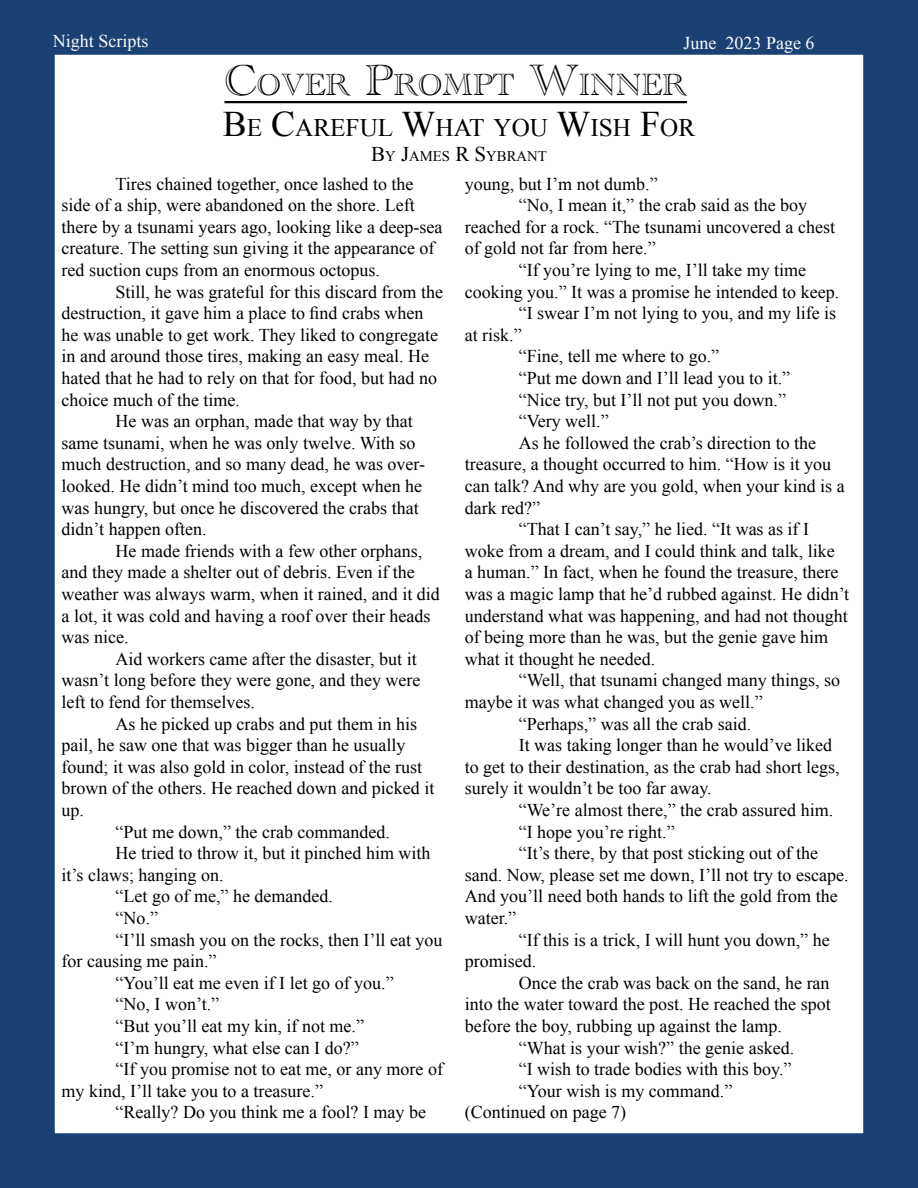
<style>
.page{position:relative;width:918px;height:1188px;background:#1a4174}
.page>*{position:absolute;margin:0;border:0;box-sizing:border-box;transform-origin:0 0}
.t1{font:31.5px "Academy Engraved Let Plain";color:#000}
.t2{font:25.2px "Times New Roman";color:#000}
.t3{font:18px/21.6px "Times New Roman";color:#000}
.t4{font:18px "Times New Roman";color:#fbfbfb}
.t5{font:14.7px "Times New Roman";color:#000}
.s1{font-size:45px}
.s2{font-size:36px}
.s3{font-size:21px}
</style>
<div class="page">
<div style="left:53px;top:53px;width:812px;height:1082px;background:#fff;border:2px solid #1a4174"></div>
<hr style="left:224px;top:101px;width:463px;height:2px;background:#000">
<p class="t4" style="left:53px;top:29px;width:97px">Night Scripts</p>
<p class="t4" style="left:684px;top:30px;width:132px">June 2023 Page 6</p>
<h1 class="t1" style="left:224px;top:62px;width:464px"><span class="s1">C</span>OVER <span class="s1">P</span>ROMPT <span class="s1">W</span>INNER</h1>
<h2 class="t2" style="left:223px;top:111px;width:474px"><span class="s2">B</span>E <span class="s2">C</span>AREFUL <span class="s2">W</span>HAT YOU <span class="s2">W</span>ISH <span class="s2">F</span>OR</h2>
<p class="t5" style="left:371px;top:146px;width:177px"><span class="s3">B</span>Y <span class="s3">J</span>AMES <span class="s3">R S</span> YBRANT</p>
<p class="t3" style="left:62px;top:173px;width:382px;text-indent:54px">Tires chained together, once lashed to the side of a ship, were abandoned on the shore. Left there by a tsunami years ago, looking like a deep-sea creature. The setting sun giving it the appearance of red suction cups from an enormous octopus.</p>
<p class="t3" style="left:116px;top:281px;width:329px">Still, he was grateful for this discard from the</p>
<p class="t3" style="left:62px;top:302px;width:363px">destruction, it gave him a place to find crabs when</p>
<p class="t3" style="left:62px;top:324px;width:378px">he was unable to get work. They liked to congregate</p>
<p class="t3" style="left:62px;top:345px;width:369px">in and around those tires, making an easy meal. He</p>
<p class="t3" style="left:62px;top:367px;width:377px">hated that he had to rely on that for food, but had no</p>
<p class="t3" style="left:62px;top:389px;width:180px">choice much of the time.</p>
<p class="t3" style="left:116px;top:410px;width:299px">He was an orphan, made that way by that</p>
<p class="t3" style="left:62px;top:432px;width:355px">same tsunami, when he was only twelve. With so</p>
<p class="t3" style="left:62px;top:453px;width:365px">much destruction, and so many dead, he was over-</p>
<p class="t3" style="left:62px;top:475px;width:362px">looked. He didn’t mind too much, except when he</p>
<p class="t3" style="left:62px;top:497px;width:359px">was hungry, but once he discovered the crabs that</p>
<p class="t3" style="left:62px;top:518px;width:147px">didn’t happen often.</p>
<p class="t3" style="left:116px;top:540px;width:308px">He made friends with a few other orphans,</p>
<p class="t3" style="left:62px;top:561px;width:355px">and they made a shelter out of debris. Even if the</p>
<p class="t3" style="left:62px;top:583px;width:380px">weather was always warm, when it rained, and it did</p>
<p class="t3" style="left:62px;top:605px;width:370px">a lot, it was cold and having a roof over their heads</p>
<p class="t3" style="left:62px;top:626px;width:68px">was nice.</p>
<p class="t3" style="left:116px;top:648px;width:303px">Aid workers came after the disaster, but it</p>
<p class="t3" style="left:62px;top:669px;width:361px">wasn’t long before they were gone, and they were</p>
<p class="t3" style="left:62px;top:691px;width:195px">left to fend for themselves.</p>
<p class="t3" style="left:116px;top:713px;width:303px">As he picked up crabs and put them in his</p>
<p class="t3" style="left:62px;top:734px;width:345px">pail, he saw one that was bigger than he usually</p>
<p class="t3" style="left:62px;top:756px;width:362px">found; it was also gold in color, instead of the rust</p>
<p class="t3" style="left:62px;top:777px;width:374px">brown of the others. He reached down and picked it</p>
<p class="t3" style="left:62px;top:799px;width:24px">up.</p>
<p class="t3" style="left:116px;top:821px;width:276px">“Put me down,” the crab commanded.</p>
<p class="t3" style="left:116px;top:842px;width:317px">He tried to throw it, but it pinched him with</p>
<p class="t3" style="left:62px;top:864px;width:163px">it’s claws; hanging on.</p>
<p class="t3" style="left:116px;top:885px;width:219px">“Let go of me,” he demanded.</p>
<p class="t3" style="left:116px;top:907px;width:44px">“No.”</p>
<p class="t3" style="left:116px;top:929px;width:328px">“I’ll smash you on the rocks, then I’ll eat you</p>
<p class="t3" style="left:62px;top:950px;width:156px">for causing me pain.”</p>
<p class="t3" style="left:116px;top:972px;width:280px">“You’ll eat me even if I let go of you.”</p>
<p class="t3" style="left:116px;top:993px;width:105px">“No, I won’t.”</p>
<p class="t3" style="left:116px;top:1015px;width:250px">“But you’ll eat my kin, if not me.”</p>
<p class="t3" style="left:116px;top:1037px;width:245px">“I’m hungry, what else can I do?”</p>
<p class="t3" style="left:116px;top:1058px;width:329px">“If you promise not to eat me, or any more of</p>
<p class="t3" style="left:62px;top:1080px;width:263px">my kind, I’ll take you to a treasure.”</p>
<p class="t3" style="left:116px;top:1101px;width:312px">“Really? Do you think me a fool? I may be</p>
<p class="t3" style="left:465px;top:173px;width:194px">young, but I’m not dumb.”</p>
<p class="t3" style="left:519px;top:194px;width:290px">“No, I mean it,” the crab said as the boy</p>
<p class="t3" style="left:465px;top:216px;width:372px">reached for a rock. “The tsunami uncovered a chest</p>
<p class="t3" style="left:465px;top:237px;width:192px">of gold not far from here.”</p>
<p class="t3" style="left:519px;top:259px;width:289px">“If you’re lying to me, I’ll take my time</p>
<p class="t3" style="left:465px;top:281px;width:376px">cooking you.” It was a promise he intended to keep.</p>
<p class="t3" style="left:519px;top:302px;width:319px">“I swear I’m not lying to you, and my life is</p>
<p class="t3" style="left:465px;top:324px;width:58px">at risk.”</p>
<p class="t3" style="left:519px;top:345px;width:202px">“Fine, tell me where to go.”</p>
<p class="t3" style="left:519px;top:367px;width:273px">“Put me down and I’ll lead you to it.”</p>
<p class="t3" style="left:519px;top:389px;width:269px">“Nice try, but I’ll not put you down.”</p>
<p class="t3" style="left:519px;top:410px;width:91px">“Very well.”</p>
<p class="t3" style="left:519px;top:432px;width:299px">As he followed the crab’s direction to the</p>
<p class="t3" style="left:465px;top:453px;width:368px">treasure, a thought occurred to him. “How is it you</p>
<p class="t3" style="left:465px;top:475px;width:381px">can talk? And why are you gold, when your kind is a</p>
<p class="t3" style="left:465px;top:497px;width:77px">dark red?”</p>
<p class="t3" style="left:519px;top:518px;width:292px">“That I can’t say,” he lied. “It was as if I</p>
<p class="t3" style="left:465px;top:540px;width:371px">woke from a dream, and I could think and talk, like</p>
<p class="t3" style="left:465px;top:561px;width:375px">a human.” In fact, when he found the treasure, there</p>
<p class="t3" style="left:465px;top:583px;width:386px">was a magic lamp that he’d rubbed against. He didn’t</p>
<p class="t3" style="left:465px;top:605px;width:384px">understand what was happening, and had not thought</p>
<p class="t3" style="left:465px;top:626px;width:365px">of being more than he was, but the genie gave him</p>
<p class="t3" style="left:465px;top:648px;width:192px">what it thought he needed.</p>
<p class="t3" style="left:519px;top:669px;width:323px">“Well, that tsunami changed many things, so</p>
<p class="t3" style="left:465px;top:691px;width:299px">maybe it was what changed you as well.”</p>
<p class="t3" style="left:519px;top:713px;width:234px">“Perhaps,” was all the crab said.</p>
<p class="t3" style="left:519px;top:734px;width:315px">It was taking longer than he would’ve liked</p>
<p class="t3" style="left:465px;top:756px;width:376px">to get to their destination, as the crab had short legs,</p>
<p class="t3" style="left:465px;top:777px;width:248px">surely it wouldn’t be too far away.</p>
<p class="t3" style="left:519px;top:799px;width:316px">“We’re almost there,” the crab assured him.</p>
<p class="t3" style="left:519px;top:821px;width:157px">“I hope you’re right.”</p>
<p class="t3" style="left:519px;top:842px;width:301px">“It’s there, by that post sticking out of the</p>
<p class="t3" style="left:465px;top:864px;width:385px">sand. Now, please set me down, I’ll not try to escape.</p>
<p class="t3" style="left:465px;top:885px;width:374px">And you’ll need both hands to lift the gold from the</p>
<p class="t3" style="left:465px;top:907px;width:53px">water.”</p>
<p class="t3" style="left:519px;top:929px;width:312px">“If this is a trick, I will hunt you down,” he</p>
<p class="t3" style="left:465px;top:950px;width:73px">promised.</p>
<p class="t3" style="left:519px;top:972px;width:312px">Once the crab was back on the sand, he ran</p>
<p class="t3" style="left:465px;top:993px;width:367px">into the water toward the post. He reached the spot</p>
<p class="t3" style="left:465px;top:1015px;width:319px">before the boy, rubbing up against the lamp.</p>
<p class="t3" style="left:519px;top:1037px;width:277px">“What is your wish?” the genie asked.</p>
<p class="t3" style="left:519px;top:1058px;width:274px">“I wish to trade bodies with this boy.”</p>
<p class="t3" style="left:519px;top:1080px;width:215px">“Your wish is my command.”</p>
<p class="t3" style="left:465px;top:1101px;width:163px">(Continued on page 7)</p>
</div>
